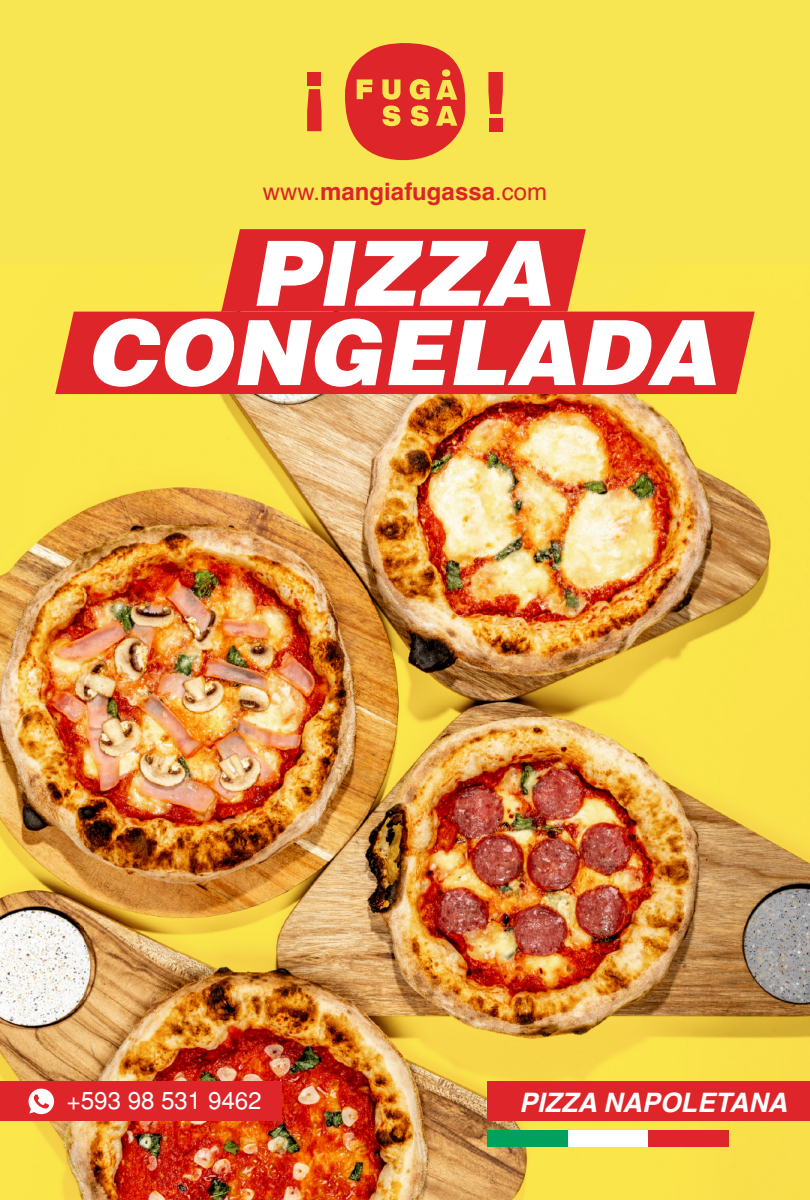
<style>
.page{position:relative;width:810px;height:1200px;background:#fff}
.page>*{position:absolute;margin:0;border:0;box-sizing:border-box;transform-origin:0 0}
.t1{font:italic 900 90.07px/79.3px "Helvetica";color:#fff;text-align:center}
.t2{font:italic 700 26.78px "Helvetica";color:#fff}
.t3{font:700 24px "Helvetica";color:#dd252a}
.t4{font:24px "Helvetica";color:#fff}
.s1{font-weight:400}
</style>
<div class="page">
<img style="left:0;top:263px;width:810px;height:937px">
<div style="left:568px;top:1130px;width:80px;height:17px;background:#fff"></div>
<div style="left:648px;top:1130px;width:81px;height:17px;background:#dd252a"></div>
<div style="left:487px;top:1130px;width:81px;height:17px;background:#00a15c"></div>
<div style="left:487px;top:1082px;width:323px;height:39px;background:#dd252a"></div>
<div style="left:0;top:0;width:810px;height:263px;background:#f7e651"></div>
<svg style="left:221px;top:229px;width:365px;height:83px;background:#de2f2c"></svg>
<div style="left:55px;top:312px;width:700px;height:82px;background:#dd252a"></div>
<div style="left:307px;top:72px;width:14px;height:13px;background:#dd252a"></div>
<svg style="left:307px;top:89px;width:15px;height:42px"></svg>
<div style="left:489px;top:118px;width:14px;height:13px;background:#dd252a"></div>
<svg style="left:488px;top:72px;width:15px;height:42px"></svg>
<svg style="left:345px;top:43px;width:121px;height:118px"></svg>
<div style="left:0;top:1082px;width:282px;height:39px;background:#dd252a"></div>
<svg style="left:28px;top:1088px;width:26px;height:26px"></svg>
<p class="t3" style="left:263px;top:177px;width:286px"><span class="s1">www.</span>mangiafugassa<span class="s1">.com</span></p>
<h1 class="t1" style="left:86px;top:231px;width:632px">PIZZA<br>CONGELADA</h1>
<p class="t4" style="left:67px;top:1086px;width:196px">+593 98 531 9462</p>
<p class="t2" style="left:519px;top:1086px;width:269px">PIZZA NAPOLETANA</p>
</div>
